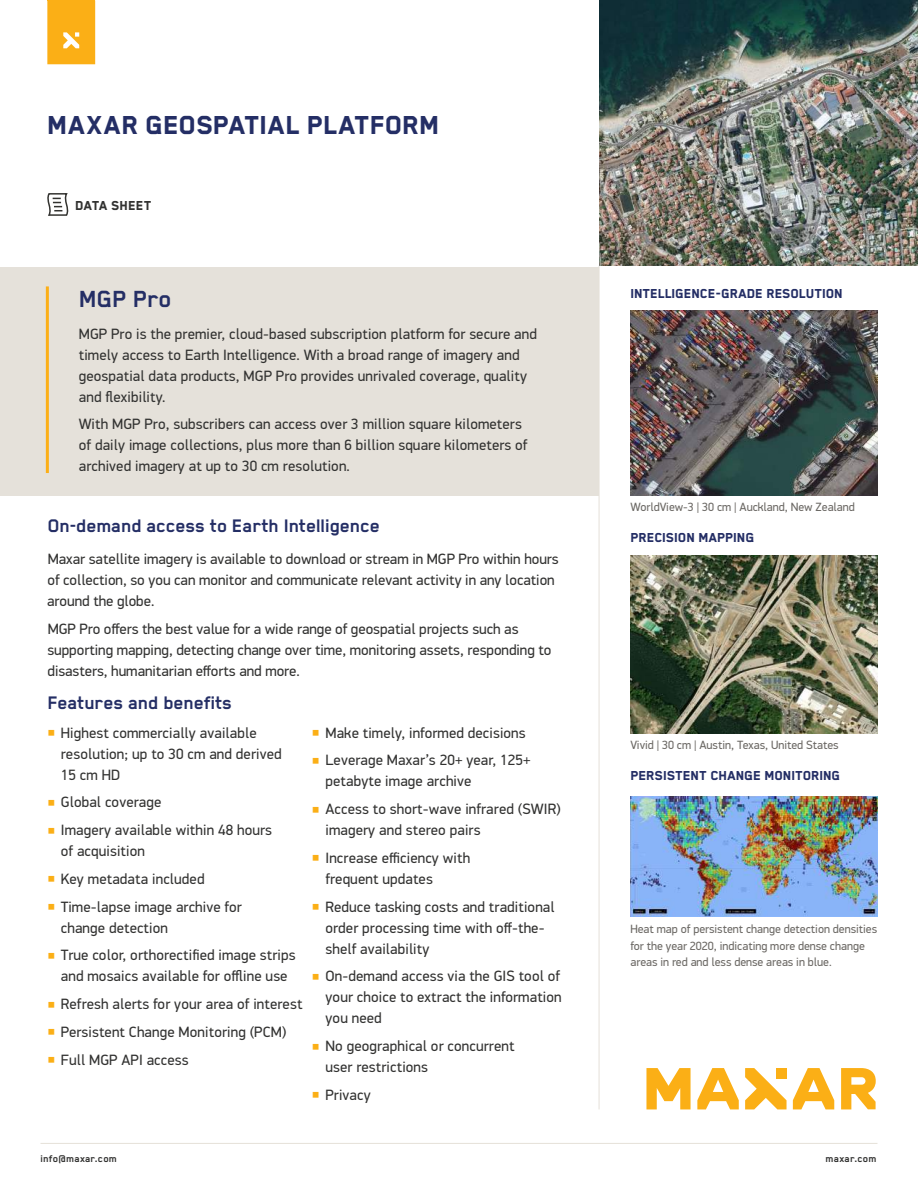
<style>
.page{position:relative;width:918px;height:1188px;background:#fff}
.page>*{position:absolute;margin:0;border:0;box-sizing:border-box;transform-origin:0 0}
.t1{font:800 30px "Blender";letter-spacing:.005em;color:#242e65}
.t2{font:700 27px "Blender";color:#242e65}
.t3{font:700 21px "Blender";color:#242e65}
.t4{font:15px/21px "PFDIN Display Pro";letter-spacing:.01em;color:#323231}
.t5{font:800 15px "Blender";color:#242e65}
.t6{font:800 15px "Blender";letter-spacing:.01em;color:#323231}
.t7{font:12px/16.5px "PFDIN Display Pro";color:#6c6965}
.t8{font:700 11.25px "Blender";letter-spacing:.025em;color:#323231}
.s1{font-weight:300;font-size:9px;color:#fbaf16}
</style>
<div class="page">
<svg style="left:47px;top:193px;width:22px;height:23px"></svg>
<div style="left:0;top:267px;width:599px;height:228px;background:#e5e1da"></div>
<img style="left:599px;top:0;width:319px;height:266px">
<hr style="left:41px;top:1143px;width:837px;height:1px;background:#e5e1d9">
<hr style="left:599px;top:266px;width:1px;height:843px;background:#e5e1d9">
<hr style="left:46px;top:286px;width:3px;height:187px;background:#fcaf17">
<img style="left:630px;top:310px;width:248px;height:185px">
<img style="left:630px;top:556px;width:248px;height:177px">
<img style="left:630px;top:796px;width:248px;height:121px">
<svg style="left:47px;top:1px;width:48px;height:63px;background:#fbb323"></svg>
<hr style="left:47px;top:0;width:48px;height:1px;background:#fbaf16">
<svg style="left:745px;top:1068px;width:42px;height:41px"></svg>
<div style="left:776px;top:1068px;width:11px;height:11px;background:#fbaf16"></div>
<svg style="left:793px;top:1068px;width:41px;height:41px"></svg>
<svg style="left:697px;top:1068px;width:42px;height:41px"></svg>
<svg style="left:841px;top:1068px;width:35px;height:41px"></svg>
<svg style="left:646px;top:1068px;width:45px;height:41px"></svg>
<h1 class="t1" style="left:47px;top:116px;width:393px">MAXAR GEOSPATIAL PLATFORM</h1>
<p class="t6" style="left:75px;top:200px;width:78px">DATA SHEET</p>
<h2 class="t2" style="left:79px;top:290px;width:94px">MGP Pro</h2>
<p class="t4" style="left:79px;top:324px;width:460px">MGP Pro is the premier, cloud-based subscription platform for secure and timely access to Earth Intelligence. With a broad range of imagery and geospatial data products, MGP Pro provides unrivaled coverage, quality and flexibility.</p>
<p class="t4" style="left:79px;top:415px;width:450px">With MGP Pro, subscribers can access over 3 million square kilometers of daily image collections, plus more than 6 billion square kilometers of archived imagery at up to 30 cm resolution.</p>
<h3 class="t3" style="left:47px;top:519px;width:334px">On-demand access to Earth Intelligence</h3>
<p class="t4" style="left:47px;top:550px;width:513px">Maxar satellite imagery is available to download or stream in MGP Pro within hours of collection, so you can monitor and communicate relevant activity in any location around the globe.</p>
<p class="t4" style="left:47px;top:619px;width:506px">MGP Pro offers the best value for a wide range of geospatial projects such as supporting mapping, detecting change over time, monitoring assets, responding to disasters, humanitarian efforts and more.</p>
<h3 class="t3" style="left:47px;top:697px;width:186px">Features and benefits</h3>
<p class="t4" style="left:61px;top:723px;width:222px;text-indent:-14px"><span class="s1">■</span> Highest commercially available resolution; up to 30 cm and derived<br>15 cm HD</p>
<p class="t4" style="left:47px;top:793px;width:115px"><span class="s1">■</span> Global coverage</p>
<p class="t4" style="left:61px;top:821px;width:213px;text-indent:-14px"><span class="s1">■</span> Imagery available within 48 hours of acquisition</p>
<p class="t4" style="left:47px;top:869px;width:159px"><span class="s1">■</span> Key metadata included</p>
<p class="t4" style="left:61px;top:897px;width:182px;text-indent:-14px"><span class="s1">■</span> Time-lapse image archive for change detection</p>
<p class="t4" style="left:47px;top:946px;width:250px;text-align:center"><span class="s1">■</span> True color, orthorectified image strips and mosaics available for offline use</p>
<p class="t4" style="left:47px;top:995px;width:257px"><span class="s1">■</span> Refresh alerts for your area of interest</p>
<p class="t4" style="left:47px;top:1022px;width:241px"><span class="s1">■</span> Persistent Change Monitoring (PCM)</p>
<p class="t4" style="left:47px;top:1050px;width:143px"><span class="s1">■</span> Full MGP API access</p>
<p class="t4" style="left:312px;top:723px;width:215px"><span class="s1">■</span> Make timely, informed decisions</p>
<p class="t4" style="left:325px;top:751px;width:207px;text-indent:-14px"><span class="s1">■</span> Leverage Maxar’s 20+ year, 125+ petabyte image archive</p>
<p class="t4" style="left:325px;top:800px;width:237px;text-indent:-14px"><span class="s1">■</span> Access to short-wave infrared (SWIR) imagery and stereo pairs</p>
<p class="t4" style="left:325px;top:848px;width:146px;text-indent:-14px"><span class="s1">■</span> Increase efficiency with frequent updates</p>
<p class="t4" style="left:325px;top:897px;width:231px;text-indent:-14px"><span class="s1">■</span> Reduce tasking costs and traditional order processing time with off-the&shy;shelf availability</p>
<p class="t4" style="left:325px;top:967px;width:238px;text-align:justify;text-indent:-14px"><span class="s1">■</span> On-demand access via the GIS tool of your choice to extract the information you need</p>
<p class="t4" style="left:325px;top:1037px;width:191px;text-indent:-14px"><span class="s1">■</span> No geographical or concurrent user restrictions</p>
<p class="t4" style="left:312px;top:1085px;width:60px"><span class="s1">■</span> Privacy</p>
<p class="t5" style="left:630px;top:289px;width:214px">INTELLIGENCE-GRADE RESOLUTION</p>
<p class="t7" style="left:630px;top:499px;width:226px">WorldView-3 | 30 cm | Auckland, New Zealand</p>
<p class="t5" style="left:630px;top:533px;width:125px">PRECISION MAPPING</p>
<p class="t7" style="left:630px;top:738px;width:210px">Vivid | 30 cm | Austin, Texas, United States</p>
<p class="t5" style="left:630px;top:771px;width:211px">PERSISTENT CHANGE MONITORING</p>
<p class="t7" style="left:630px;top:922px;width:248px">Heat map of persistent change detection densities for the year 2020, indicating more dense change areas in red and less dense areas in blue.</p>
<p class="t8" style="left:40px;top:1155px;width:78px">info@maxar.com</p>
<p class="t8" style="left:826px;top:1155px;width:52px">maxar.com</p>
</div>
